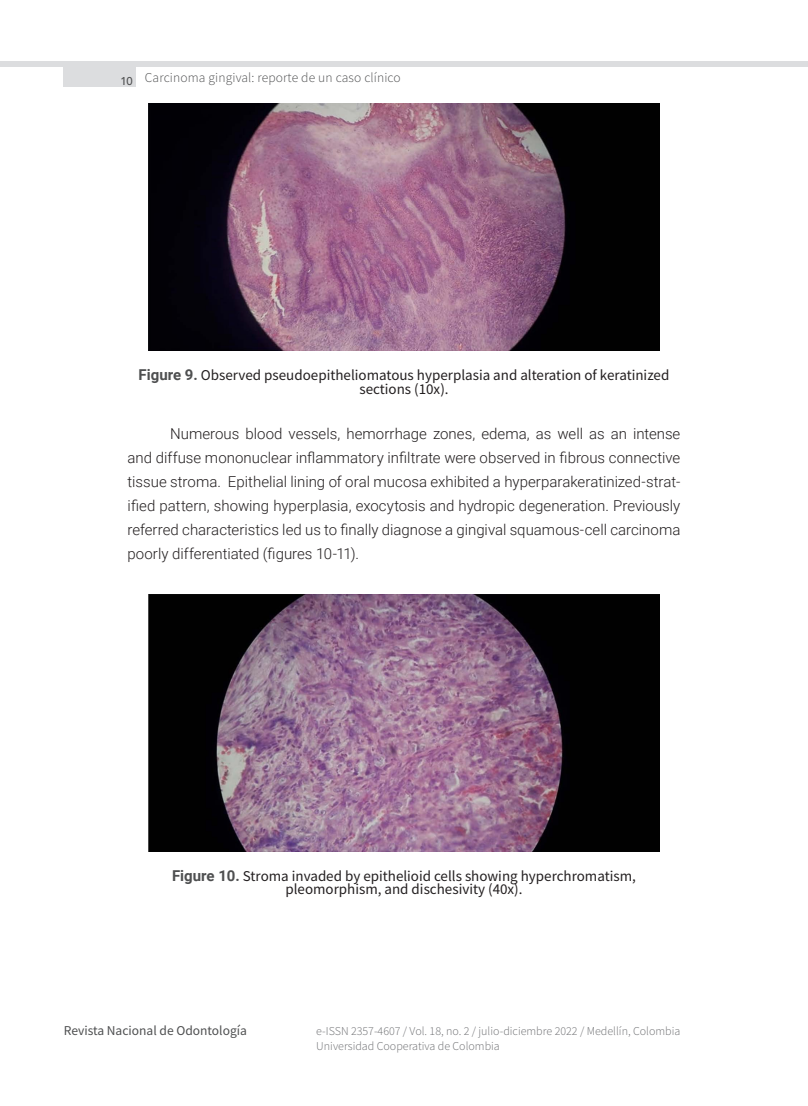
<style>
.page{position:relative;width:808px;height:1106px;background:#fff}
.page>*{position:absolute;margin:0;border:0;box-sizing:border-box;transform-origin:0 0}
.Texto{font:300 15px/24px "Roboto";color:#231f20;text-align:justify}
.FIGURA-titulo{font:15px/13.5px "Source Sans Pro";color:#231f20;text-align:center}
.t1{font:300 13.5px "Source Sans Pro";letter-spacing:.01em;color:#4e4f50}
.t2{font:13.5px "Source Sans Pro";color:#4e4f50}
.t3{font:300 12px/14.4px "Source Sans Pro";color:#6c6d70}
.s1{font-family:"Roboto";font-weight:700;color:#4e4f50}
</style>
<div class="page">
<div style="left:0;top:61px;width:808px;height:6px;background:#dcdddf"></div>
<div style="left:64px;top:63px;width:72px;height:24px;background:#dcdddf"></div>
<img style="left:149px;top:103px;width:510px;height:248px">
<img style="left:149px;top:595px;width:510px;height:256px">
<p class="t1" style="left:120px;top:69px;width:282px"><sub>10</sub> Carcinoma gingival: reporte de un caso clínico</p>
<p class="FIGURA-titulo" style="left:139px;top:368px;width:532px"><span class="s1">Figure 9.</span> Observed pseudoepitheliomatous hyperplasia and alteration of keratinized sections (10x).</p>
<p class="Texto" style="left:128px;top:421px;width:554px;text-indent:43px">Numerous blood vessels, hemorrhage zones, edema, as well as an intense and diffuse mononuclear inflammatory infiltrate were observed in fibrous connective tissue stroma. Epithelial lining of oral mucosa exhibited a hyperparakeratinized-strat&shy;ified pattern, showing hyperplasia, exocytosis and hydropic degeneration. Previously referred characteristics led us to finally diagnose a gingival squamous-cell carcinoma poorly differentiated (figures 10-11).</p>
<p class="FIGURA-titulo" style="left:172px;top:869px;width:465px"><span class="s1">Figure 10.</span> Stroma invaded by epithelioid cells showing hyperchromatism, pleomorphism, and dischesivity (40x).</p>
<p class="t2" style="left:64px;top:1022px;width:185px">Revista Nacional de Odontología</p>
<p class="t3" style="left:316px;top:1024px;width:366px">e-ISSN 2357-4607 / Vol. 18, no. 2 / julio-diciembre 2022 / Medellín, Colombia<br>Universidad Cooperativa de Colombia</p>
</div>
